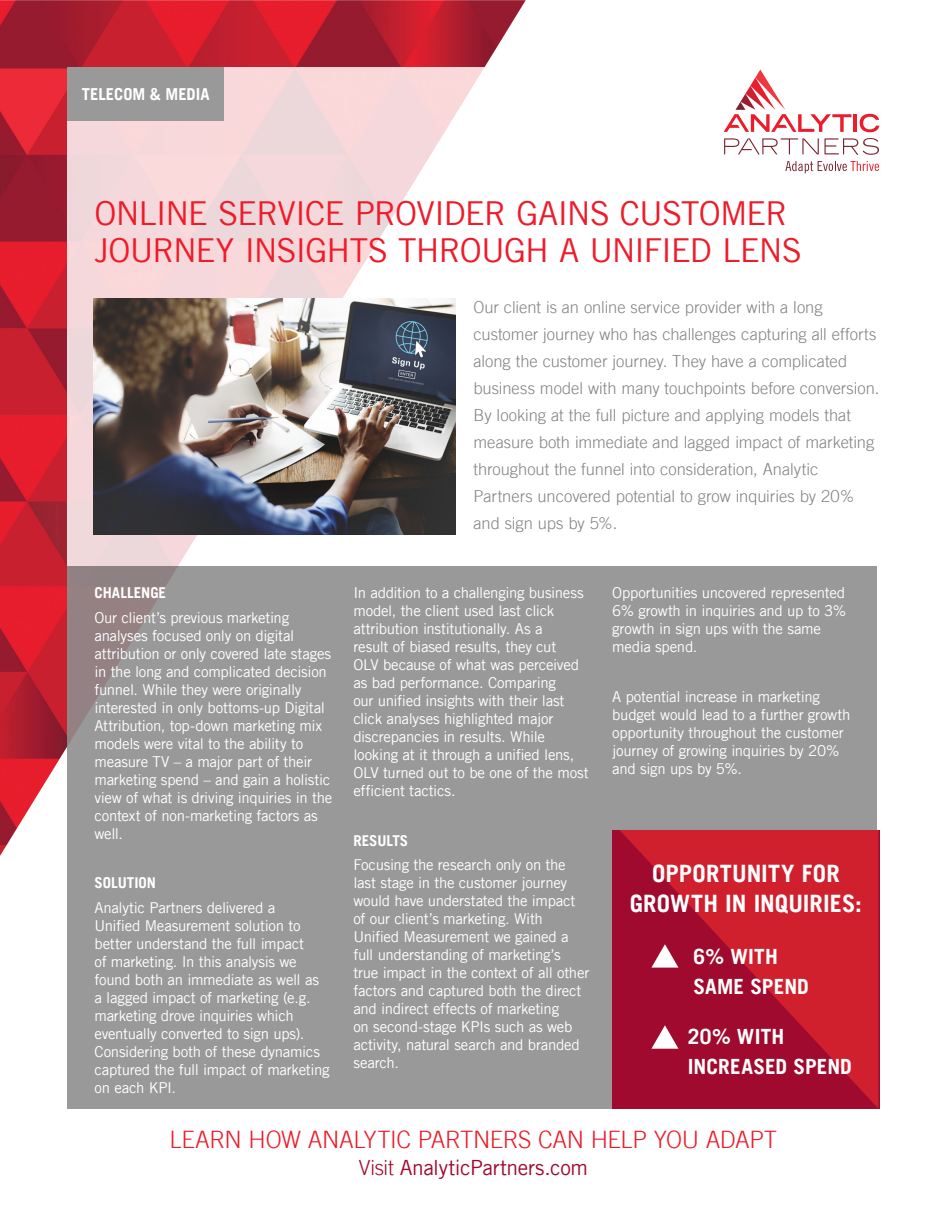
<style>
.page{position:relative;width:945px;height:1215px;background:#fff}
.page>*{position:absolute;margin:0;border:0;box-sizing:border-box;transform-origin:0 0}
.Main_Headline{font:33px/37.5px "Trade Gothic LT";letter-spacing:-.03em;color:#ee1b2a}
.Call_to_Action{font:300 24px "Trade Gothic LT";letter-spacing:-.015em;color:#ee1b2a}
.Chart_Headers{font:700 24px/30px "Trade Gothic LT";letter-spacing:.005em;color:#fff;text-align:center}
.Chart_Headers-2{font:700 21px/30px "Trade Gothic LT";letter-spacing:.01em;color:#fff}
.Call_to_action_URL{font:21px "Trade Gothic LT";letter-spacing:-.015em;color:#a00a2f}
.t1{font:300 16.5px/27px "Trade Gothic LT";color:#808285}
.Case_Study_Title{font:700 16.5px "Trade Gothic LT";color:#fff}
.Body_Copy{font:15px/18px "Trade Gothic LT";letter-spacing:-.02em;color:#fff}
.Body_Copy-2{font:700 15px "Trade Gothic LT";letter-spacing:-.005em;color:#fff}
.s1{font-weight:300}
</style>
<div class="page">
<img style="left:0;top:0;width:526px;height:856px">
<svg style="left:68px;top:67px;width:804px;height:499px"></svg>
<hr style="left:854px;top:114px;width:3px;height:18px;background:#eb1c2c">
<svg style="left:860px;top:114px;width:19px;height:18px"></svg>
<svg style="left:724px;top:70px;width:128px;height:62px"></svg>
<svg style="left:825px;top:138px;width:54px;height:17px"></svg>
<svg style="left:724px;top:138px;width:95px;height:16px"></svg>
<svg style="left:785px;top:161px;width:94px;height:12px"></svg>
<div style="left:68px;top:68px;width:156px;height:53px;background:#9a9999"></div>
<div style="left:68px;top:566px;width:810px;height:543px;background:#9a9999"></div>
<div style="left:612px;top:830px;width:267px;height:279px;background:#a00a2f"></div>
<svg style="left:620px;top:830px;width:258px;height:278px;fill:#d0202e"></svg>
<svg style="left:651px;top:944px;width:27px;height:24px"></svg>
<svg style="left:651px;top:1025px;width:27px;height:24px"></svg>
<img style="left:94px;top:299px;width:362px;height:236px">
<p class="Case_Study_Title" style="left:82px;top:84px;width:129px">TELECOM &amp; MEDIA</p>
<p class="Main_Headline" style="left:94px;top:194px;width:709px">ONLINE SERVICE PROVIDER GAINS CUSTOMER<br>JOURNEY INSIGHTS THROUGH A UNIFIED LENS</p>
<p class="Body_Copy-2" style="left:94px;top:583px;width:73px">CHALLENGE</p>
<p class="Body_Copy" style="left:94px;top:608px;width:239px">Our client’s previous marketing analyses focused only on digital attribution or only covered late stages in the long and complicated decision funnel. While they were originally interested in only bottoms-up Digital Attribution, top-down marketing mix models were vital to the ability to measure TV – a major part of their marketing spend – and gain a holistic view of what is driving inquiries in the context of non-marketing factors as well.</p>
<p class="Body_Copy-2" style="left:94px;top:874px;width:63px">SOLUTION</p>
<p class="Body_Copy" style="left:94px;top:899px;width:237px">Analytic Partners delivered a<br>Unified Measurement solution to better understand the full impact<br>of marketing. In this analysis we found both an immediate as well as a lagged impact of marketing (e.g. marketing drove inquiries which eventually converted to sign ups).<br>Considering both of these dynamics captured the full impact of marketing on each KPI.</p>
<p class="t1" style="left:473px;top:294px;width:407px">Our client is an online service provider with a long customer journey who has challenges capturing all efforts along the customer journey. They have a complicated business model with many touchpoints before conversion.</p>
<p class="t1" style="left:473px;top:402px;width:402px">By looking at the full picture and applying models that measure both immediate and lagged impact of marketing throughout the funnel into consideration, Analytic Partners uncovered potential to grow inquiries by 20% and sign ups by 5%.</p>
<p class="Body_Copy" style="left:353px;top:584px;width:237px">In addition to a challenging business model, the client used last click attribution institutionally. As a<br>result of biased results, they cut<br>OLV because of what was perceived as bad performance. Comparing<br>our unified insights with their last click analyses highlighted major discrepancies in results. While looking at it through a unified lens, OLV turned out to be one of the most efficient tactics.</p>
<p class="Body_Copy-2" style="left:353px;top:831px;width:56px">RESULTS</p>
<p class="Body_Copy" style="left:353px;top:856px;width:237px">Focusing the research only on the last stage in the customer journey would have understated the impact of our client’s marketing. With<br>Unified Measurement we gained a full understanding of marketing’s true impact in the context of all other factors and captured both the direct and indirect effects of marketing<br>on second-stage KPIs such as web activity, natural search and branded search.</p>
<p class="Body_Copy" style="left:612px;top:584px;width:235px">Opportunities uncovered represented<br>6% growth in inquiries and up to 3% growth in sign ups with the same media spend.</p>
<p class="Body_Copy" style="left:612px;top:687px;width:240px">A potential increase in marketing budget would lead to a further growth opportunity throughout the customer journey of growing inquiries by 20% and sign ups by 5%.</p>
<p class="Chart_Headers" style="left:630px;top:858px;width:234px">OPPORTUNITY FOR<br>GROWTH IN INQUIRIES:</p>
<p class="Chart_Headers-2" style="left:693px;top:941px;width:117px">6% WITH<br>SAME SPEND</p>
<p class="Chart_Headers-2" style="left:688px;top:1022px;width:166px">20% WITH<br>INCREASED SPEND</p>
<p class="Call_to_Action" style="left:170px;top:1126px;width:609px">LEARN HOW ANALYTIC PARTNERS CAN HELP YOU ADAPT</p>
<p class="Call_to_action_URL" style="left:359px;top:1155px;width:231px"><span class="s1">Visit</span> AnalyticPartners.com</p>
</div>
